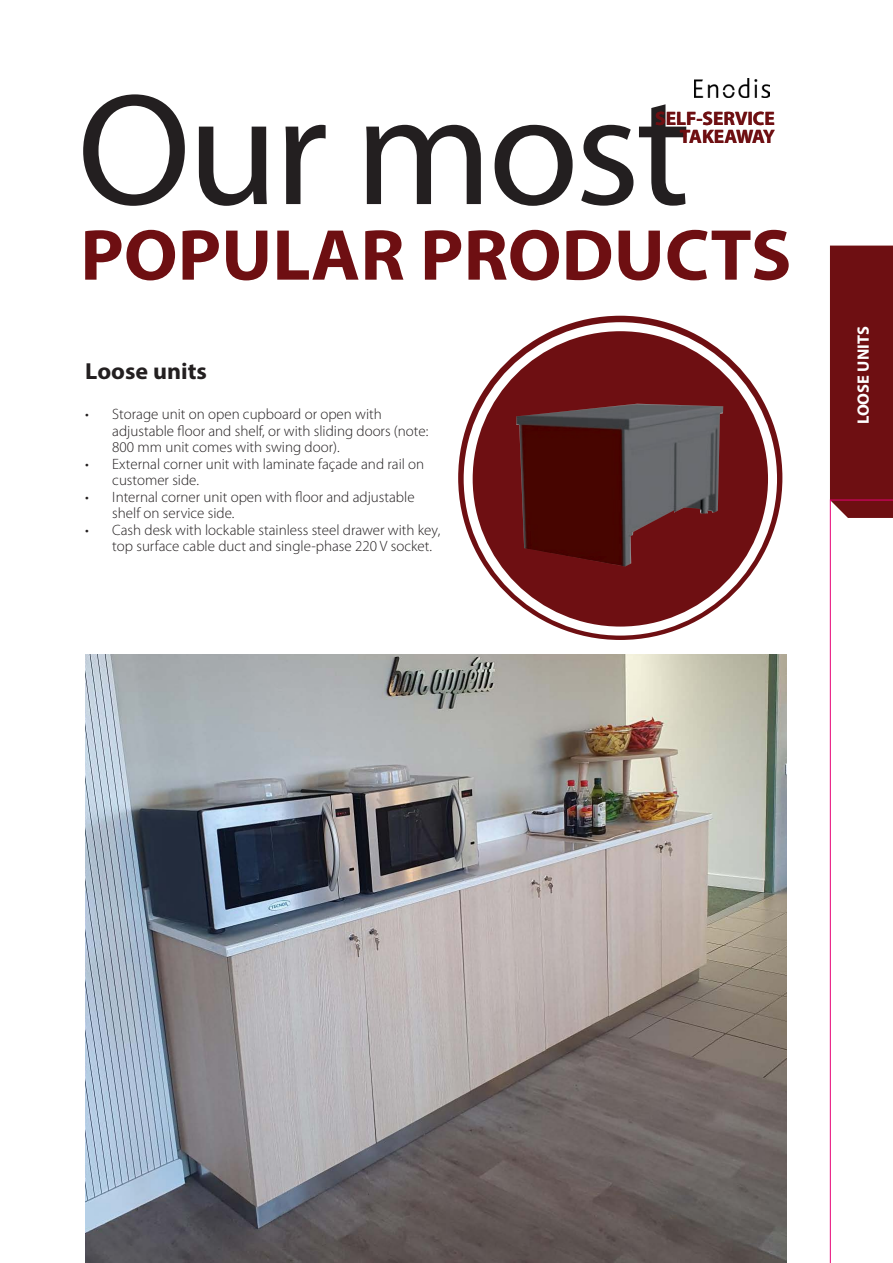
<style>
.page{position:relative;width:893px;height:1263px;background:#fff}
.page>*{position:absolute;margin:0;border:0;box-sizing:border-box;transform-origin:0 0}
.t1{font:160.05px "Myriad Pro";letter-spacing:-.025em;color:#231f20}
.t2{font:700 72.75px "Myriad Pro";color:#6e0f12}
.Prix_tableau{font:700 23.25px "Myriad Pro";color:#231f20}
.t3{font:700 19.5px/18px "Myriad Pro";color:#6e0f12;text-align:right}
.t4{font:700 16.5px "Myriad Pro";color:#fff}
.t5{font:300 15px/16.5px "Myriad Pro";color:#231f20}
</style>
<div class="page">
<img style="left:695px;top:78px;width:75px;height:20px">
<img style="left:85px;top:654px;width:702px;height:609px">
<div style="left:458px;top:316px;width:324px;height:324px;background:#6e0f12;border-radius:50%"></div>
<div style="left:464px;top:322px;width:313px;height:314px;border:9px solid #fff;border-radius:50%"></div>
<img style="left:516px;top:404px;width:207px;height:162px">
<div style="left:830px;top:246px;width:63px;height:254px;background:#6e0f12"></div>
<svg style="left:830px;top:500px;width:63px;height:763px"></svg>
<h1 class="t1" style="left:77px;top:52px;width:615px">Our most</h1>
<h2 class="t2" style="left:80px;top:208px;width:713px">POPULAR PRODUCTS</h2>
<h3 class="t3" style="left:655px;top:109px;width:121px">SELF-SERVICE<br>TAKEAWAY</h3>
<p class="Prix_tableau" style="left:85px;top:356px;width:123px">Loose units</p>
<p class="t5" style="left:112px;top:406px;width:318px;text-indent:-27px">• Storage unit on open cupboard or open with adjustable floor and shelf, or with sliding doors (note:<br>800 mm unit comes with swing door).</p>
<p class="t5" style="left:112px;top:456px;width:313px;text-indent:-27px">• External corner unit with laminate façade and rail on customer side.</p>
<p class="t5" style="left:112px;top:489px;width:304px;text-indent:-27px">• Internal corner unit open with floor and adjustable shelf on service side.</p>
<p class="t5" style="left:112px;top:522px;width:329px;text-indent:-27px">• Cash desk with lockable stainless steel drawer with key, top surface cable duct and single-phase 220 V socket.</p>
<p class="t4" style="left:852px;top:424px;width:99px;rotate:-90deg">LOOSE UNITS</p>
</div>
